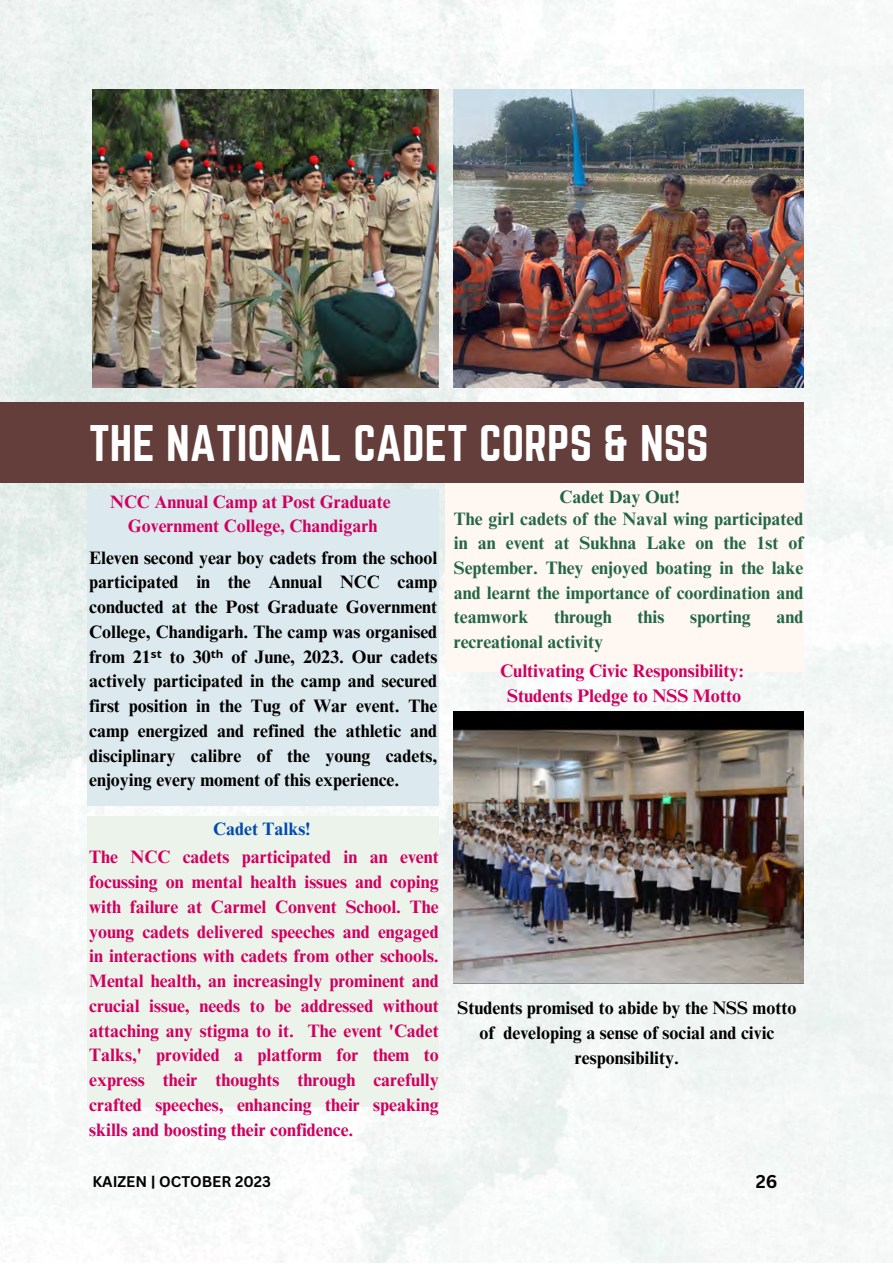
<style>
.page{position:relative;width:893px;height:1264px;background:#fff}
.page>*{position:absolute;margin:0;border:0;box-sizing:border-box;transform-origin:0 0}
.t1{font:45px "Norwester";color:#fff}
.t2{font:700 18.15px "Times NRMT Pro";color:#d0005f}
.t3{font:700 18px/24.8px "Times NRMT Pro";color:#d0005f;text-align:justify}
.t4{font:700 18px/24.8px "Times NRMT Pro";color:#000;text-align:justify}
.t5{font:700 18px/24.8px "Times NRMT Pro";color:#246646;text-align:justify}
.t6{font:700 18px "Times NRMT Pro";color:#004aad}
.t7{font:700 18px "Canva Sans";color:#000}
.t8{font:700 15px "Canva Sans";color:#000}
.s1{font-family:"Noto Sans"}
</style>
<div class="page">
<img style="left:0;top:0;width:892px;height:1262px">
<div style="left:0;top:402px;width:803px;height:81px;background:#643e3a"></div>
<img style="left:454px;top:711px;width:349px;height:272px">
<img style="left:454px;top:89px;width:349px;height:298px">
<img style="left:92px;top:89px;width:347px;height:298px">
<div style="left:88px;top:489px;width:351px;height:316px;background:#dce9ee"></div>
<div style="left:88px;top:816px;width:351px;height:290px;background:#ecf3eb"></div>
<div style="left:445px;top:483px;width:358px;height:188px;background:#fff8f2"></div>
<p class="t1" style="left:89px;top:415px;width:621px">THE NATIONAL CADET CORPS &amp; NSS</p>
<p class="t3" style="left:110px;top:491px;width:282px">NCC Annual Camp at Post Graduate</p>
<p class="t3" style="left:128px;top:516px;width:251px">Government College, Chandigarh</p>
<p class="t4" style="left:89px;top:547px;width:349px">Eleven second year boy cadets from the school participated in the Annual NCC camp conducted at the Post Graduate Government College, Chandigarh. The camp was organised from 21<span class="s1">ˢᵗ</span> to 30<span class="s1">ᵗʰ</span> of June, 2023. Our cadets actively participated in the camp and secured first position in the Tug of War event. The camp energized and refined the athletic and disciplinary calibre of the young cadets, enjoying every moment of this experience.</p>
<p class="t6" style="left:213px;top:822px;width:98px">Cadet Talks!</p>
<p class="t3" style="left:89px;top:847px;width:351px">The NCC cadets participated in an event focussing on mental health issues and coping with failure at Carmel Convent School. The young cadets delivered speeches and engaged in interactions with cadets from other schools.<br>Mental health, an increasingly prominent and crucial issue, needs to be addressed without attaching any stigma to it. The event 'Cadet Talks,' provided a platform for them to express their thoughts through carefully crafted speeches, enhancing their speaking skills and boosting their confidence.</p>
<p class="t5" style="left:559px;top:487px;width:122px">Cadet Day Out!</p>
<p class="t5" style="left:454px;top:508px;width:351px">The girl cadets of the Naval wing participated in an event at Sukhna Lake on the 1st of September. They enjoyed boating in the lake and learnt the importance of coordination and teamwork</p>
<p class="t5" style="left:554px;top:607px;width:59px">through</p>
<p class="t5" style="left:637px;top:607px;width:28px">this</p>
<p class="t5" style="left:690px;top:607px;width:62px">sporting</p>
<p class="t5" style="left:776px;top:607px;width:28px">and</p>
<p class="t5" style="left:454px;top:632px;width:151px">recreational activity</p>
<p class="t2" style="left:500px;top:664px;width:245px">Cultivating Civic Responsibility:</p>
<p class="t2" style="left:507px;top:688px;width:235px">Students Pledge to NSS Motto</p>
<p class="t4" style="left:457px;top:997px;width:340px;text-align:center">Students promised to abide by the NSS motto of developing a sense of social and civic responsibility.</p>
<p class="t8" style="left:92px;top:1171px;width:180px">KAIZEN | OCTOBER 2023</p>
<p class="t7" style="left:755px;top:1169px;width:23px">26</p>
</div>
